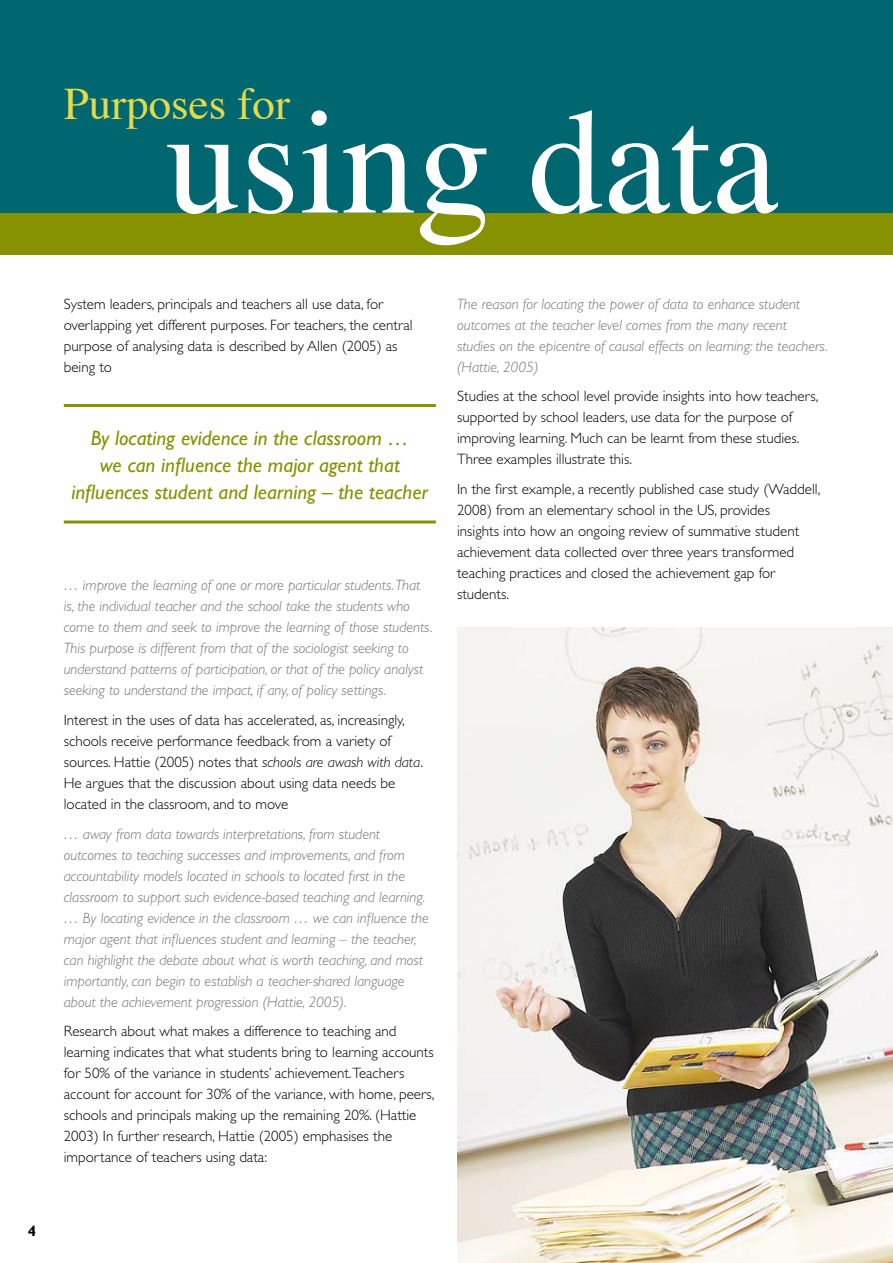
<style>
.page{position:relative;width:893px;height:1263px;background:#fff}
.page>*{position:absolute;margin:0;border:0;box-sizing:border-box;transform-origin:0 0}
.t1{font:150px "Times";color:#fff}
.t2{font:45px "Times";color:#e3db4a}
.t3{font:italic 21px/27px "Gill Sans";color:#879200;text-align:center}
.t4{font:300 15px/21px "Gill Sans";color:#000}
.t5{font:italic 300 15px/21px "Gill Sans";color:#707173}
.t6{font:700 15px "Gill Sans";color:#000}
.s1{font-style:italic}
</style>
<div class="page">
<div style="left:0;top:213px;width:893px;height:42px;background:#879200"></div>
<img style="left:457px;top:627px;width:436px;height:636px">
<div style="left:0;top:0;width:893px;height:213px;background:#006771"></div>
<hr style="left:64px;top:404px;width:372px;height:3px;background:#879200">
<hr style="left:64px;top:520px;width:372px;height:3px;background:#879200">
<p class="t6" style="left:28px;top:1222px;width:10px">4</p>
<h2 class="t2" style="left:64px;top:62px;width:228px">Purposes for</h2>
<h1 class="t1" style="left:166px;top:22px;width:614px">using data</h1>
<p class="t4" style="left:64px;top:293px;width:350px">System leaders, principals and teachers all use data, for overlapping yet different purposes. For teachers, the central purpose of analysing data is described by Allen (2005) as being to</p>
<h3 class="t3" style="left:71px;top:425px;width:358px">By locating evidence in the classroom …<br>we can influence the major agent that influences student and learning – the teacher</h3>
<p class="t5" style="left:64px;top:575px;width:370px">… improve the learning of one or more particular students. That is, the individual teacher and the school take the students who come to them and seek to improve the learning of those students.<br>This purpose is different from that of the sociologist seeking to understand patterns of participation, or that of the policy analyst seeking to understand the impact, if any, of policy settings.</p>
<p class="t4" style="left:64px;top:709px;width:361px">Interest in the uses of data has accelerated, as, increasingly, schools receive performance feedback from a variety of sources. Hattie (2005) notes that <span class="s1">schools are awash with data</span>.<br>He argues that the discussion about using data needs be located in the classroom, and to move</p>
<p class="t5" style="left:64px;top:823px;width:366px">… away from data towards interpretations, from student outcomes to teaching successes and improvements, and from accountability models located in schools to located first in the classroom to support such evidence-based teaching and learning. … By locating evidence in the classroom … we can influence the major agent that influences student and learning – the teacher, can highlight the debate about what is worth teaching, and most importantly, can begin to establish a teacher-shared language about the achievement progression (Hattie, 2005).</p>
<p class="t4" style="left:64px;top:1020px;width:372px">Research about what makes a difference to teaching and learning indicates that what students bring to learning accounts for 50% of the variance in students’ achievement.Teachers account for account for 30% of the variance, with home, peers, schools and principals making up the remaining 20%. (Hattie 2003) In further research, Hattie (2005) emphasises the importance of teachers using data:</p>
<p class="t5" style="left:457px;top:293px;width:372px">The reason for locating the power of data to enhance student outcomes at the teacher level comes from the many recent studies on the epicentre of causal effects on learning: the teachers. (Hattie, 2005)</p>
<p class="t4" style="left:457px;top:386px;width:363px">Studies at the school level provide insights into how teachers, supported by school leaders, use data for the purpose of improving learning. Much can be learnt from these studies.<br>Three examples illustrate this.</p>
<p class="t4" style="left:457px;top:478px;width:365px">In the first example, a recently published case study (Waddell, 2008) from an elementary school in the US, provides<br>insights into how an ongoing review of summative student achievement data collected over three years transformed teaching practices and closed the achievement gap for students.</p>
</div>
